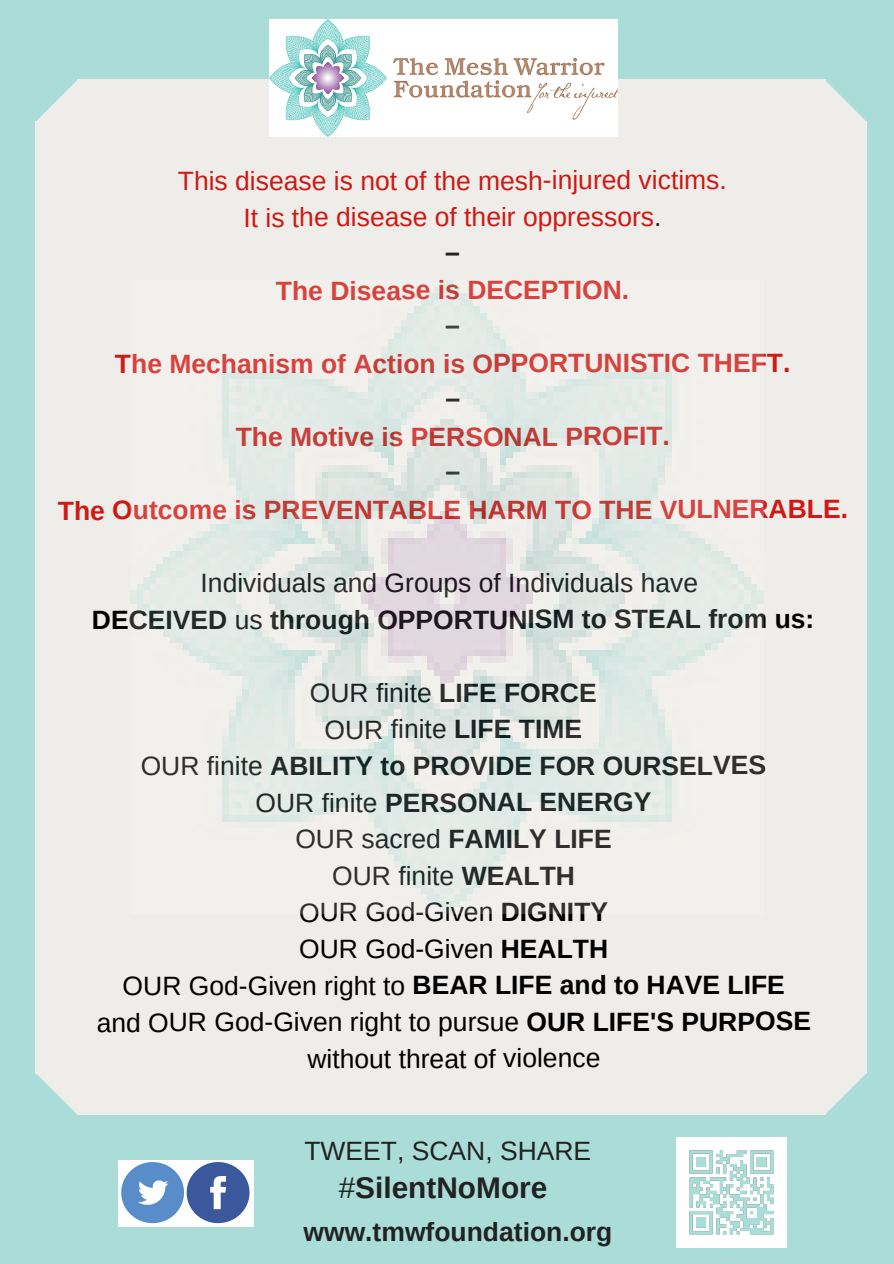
<style>
.page{position:relative;width:894px;height:1264px;background:#fff}
.page>*{position:absolute;margin:0;border:0;box-sizing:border-box;transform-origin:0 0}
.t1{font:700 29.78px "Arimo";color:#222}
.t2{font:26.47px/36.5px "Arimo";color:#000;text-align:center}
.t3{font:700 26.47px "Arimo";color:#ce1914}
.t4{font:700 26.47px/36.5px "Arimo";color:#000;text-align:center}
.t5{font:26.47px/36.6px "Arimo";color:#ce1914;text-align:center}
.t6{font:700 26.47px "Arimo";color:#222}
.t7{font:26.47px "Arimo";color:#222}
.s1{color:#222}
.s2{font-weight:700;color:#222}
.s3{font-weight:400}
.s4{font-weight:700}
</style>
<div class="page">
<div style="left:0;top:0;width:893px;height:1263px;background:#abddd8"></div>
<svg style="left:825px;top:1073px;width:42px;height:42px"></svg>
<svg style="left:35px;top:1073px;width:42px;height:41px"></svg>
<div style="left:77px;top:1072px;width:748px;height:43px;background:#efede9"></div>
<div style="left:824px;top:121px;width:43px;height:952px;background:#efede9"></div>
<div style="left:77px;top:79px;width:748px;height:43px;background:#efede9"></div>
<div style="left:35px;top:121px;width:43px;height:952px;background:#efede9"></div>
<div style="left:77px;top:121px;width:748px;height:952px;background:#efede9"></div>
<svg style="left:37px;top:81px;width:40px;height:40px"></svg>
<svg style="left:825px;top:79px;width:41px;height:42px"></svg>
<img style="left:676px;top:1137px;width:110px;height:110px">
<img style="left:119px;top:1160px;width:135px;height:66px">
<img style="left:130px;top:281px;width:633px;height:633px">
<img style="left:269px;top:19px;width:347px;height:117px">
<p class="t5" style="left:178px;top:162px;width:550px">This disease is not of the mesh-injured victims.<br>It is the disease of their oppressors<span class="s1">.<br></span><span class="s2">−</span></p>
<p class="t3" style="left:276px;top:275px;width:355px">The Disease is DECEPTION.</p>
<p class="t6" style="left:445px;top:312px;width:17px">−</p>
<p class="t3" style="left:115px;top:348px;width:676px">The Mechanism of Action is OPPORTUNISTIC THEFT.</p>
<p class="t4" style="left:445px;top:381px;width:17px">−</p>
<p class="t3" style="left:236px;top:422px;width:435px">The Motive is PERSONAL PROFIT.</p>
<p class="t6" style="left:445px;top:458px;width:17px">−</p>
<p class="t3" style="left:58px;top:495px;width:791px">The Outcome is PREVENTABLE HARM TO THE VULNERABLE.</p>
<p class="t4" style="left:92px;top:564px;width:723px"><span class="s3">Individuals and Groups of Individuals have<br></span>DECEIVED <span class="s3">us</span> through OPPORTUNISM to STEAL from us:</p>
<p class="t2" style="left:97px;top:674px;width:715px">OUR finite <span class="s4">LIFE FORCE<br></span>OUR finite <span class="s4">LIFE TIME<br></span>OUR finite <span class="s4">ABILITY to PROVIDE FOR OURSELVES<br></span>OUR finite <span class="s4">PERSONAL ENERGY<br></span>OUR sacred <span class="s4">FAMILY LIFE<br></span>OUR finite <span class="s4">WEALTH<br></span>OUR God-Given <span class="s4">DIGNITY<br></span>OUR God-Given <span class="s4">HEALTH<br></span>OUR God-Given right to <span class="s4">BEAR LIFE and to HAVE LIFE<br></span>and OUR God-Given right to pursue <span class="s4">OUR LIFE'S PURPOSE </span>without threat of violence</p>
<p class="t7" style="left:304px;top:1135px;width:288px">TWEET, SCAN, SHARE</p>
<p class="t1" style="left:338px;top:1170px;width:210px"><span class="s3">#</span>SilentNoMore</p>
<p class="t6" style="left:303px;top:1217px;width:310px">www.tmwfoundation.org</p>
</div>
